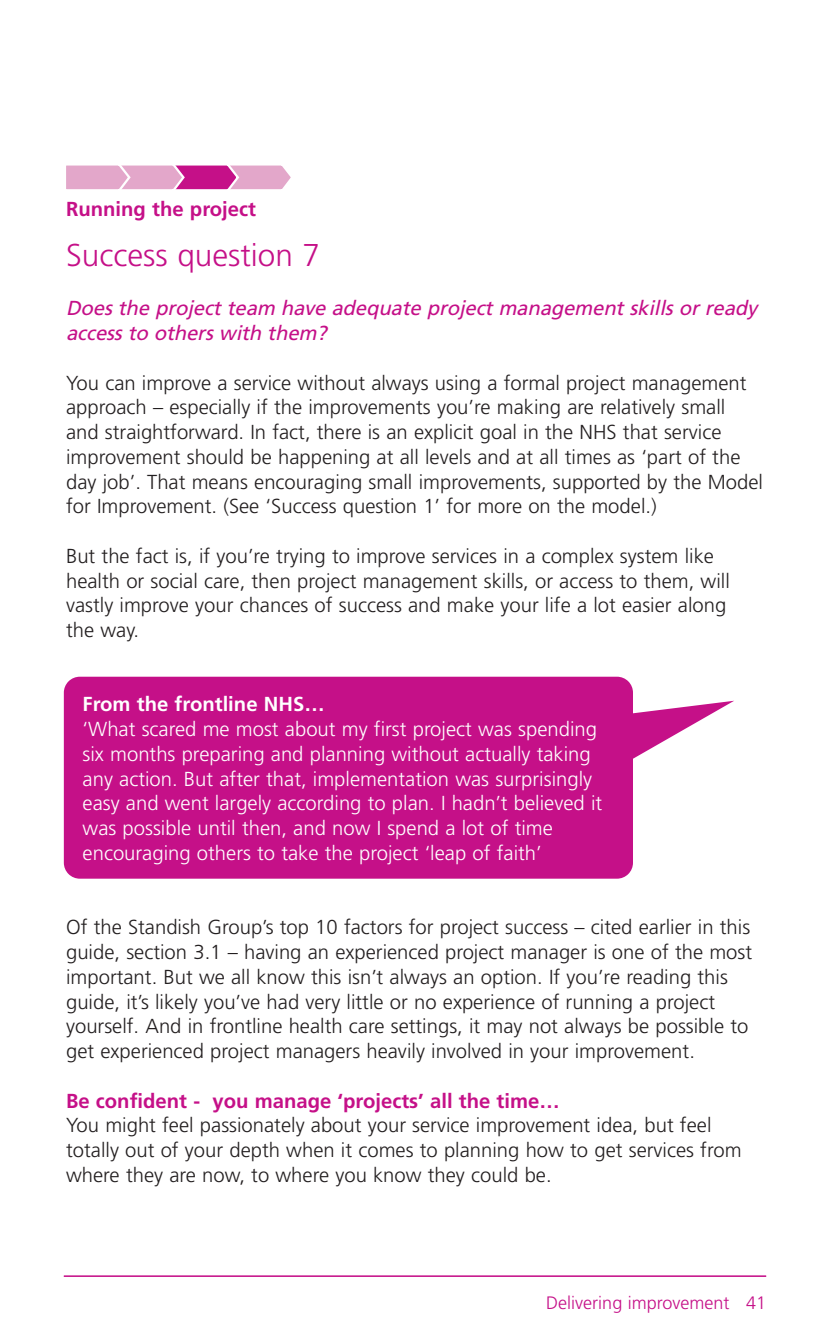
<style>
.page{position:relative;width:830px;height:1340px;background:#fff}
.page>*{position:absolute;margin:0;border:0;box-sizing:border-box;transform-origin:0 0}
.t1{font:300 31.5px "Frutiger";color:#c51088}
.t2{font:300 20.25px/24.8px "Frutiger";color:#231f20}
.t3{font:300 20.25px/24.8px "Frutiger";color:#fff}
.t4{font:italic 20.25px/24.8px "Frutiger";color:#c51088}
.t5{font:700 20.25px "Frutiger";color:#c51088}
.t6{font:700 20.25px "Frutiger";color:#fff}
.t7{font:300 18px "Frutiger";color:#c51088}
</style>
<div class="page">
<hr style="left:64px;top:1275px;width:701px;height:1px;background:#c51088">
<svg style="left:66px;top:165px;width:225px;height:25px;background:#df8fc1"></svg>
<svg style="left:64px;top:676px;width:669px;height:202px;background:#cc3098"></svg>
<p class="t5" style="left:66px;top:201px;width:191px">Running the project</p>
<h1 class="t1" style="left:66px;top:242px;width:255px">Success question 7</h1>
<p class="t4" style="left:66px;top:297px;width:692px">Does the project team have adequate project management skills or ready access to others with them?</p>
<p class="t2" style="left:66px;top:371px;width:698px">You can improve a service without always using a formal project management approach – especially if the improvements you’re making are relatively small and straightforward. In fact, there is an explicit goal in the NHS that service improvement should be happening at all levels and at all times as ‘part of the day job’. That means encouraging small improvements, supported by the Model for Improvement. (See ‘Success question 1’ for more on the model.)</p>
<p class="t2" style="left:66px;top:545px;width:665px">But the fact is, if you’re trying to improve services in a complex system like health or social care, then project management skills, or access to them, will vastly improve your chances of success and make your life a lot easier along the way.</p>
<p class="t6" style="left:83px;top:696px;width:243px">From the frontline NHS…</p>
<p class="t3" style="left:83px;top:718px;width:521px">‘What scared me most about my first project was spending six months preparing and planning without actually taking any action. But after that, implementation was surprisingly easy and went largely according to plan. I hadn’t believed it was possible until then, and now I spend a lot of time encouraging others to take the project ‘leap of faith’</p>
<p class="t2" style="left:66px;top:916px;width:687px">Of the Standish Group’s top 10 factors for project success – cited earlier in this guide, section 3.1 – having an experienced project manager is one of the most important. But we all know this isn’t always an option. If you’re reading this guide, it’s likely you’ve had very little or no experience of running a project yourself. And in frontline health care settings, it may not always be possible to get experienced project managers heavily involved in your improvement.</p>
<p class="t5" style="left:66px;top:1092px;width:495px">Be confident - you manage ‘projects’ all the time…</p>
<p class="t2" style="left:66px;top:1114px;width:676px">You might feel passionately about your service improvement idea, but feel totally out of your depth when it comes to planning how to get services from where they are now, to where you know they could be.</p>
<p class="t7" style="left:546px;top:1295px;width:221px">Delivering improvement 41</p>
</div>
